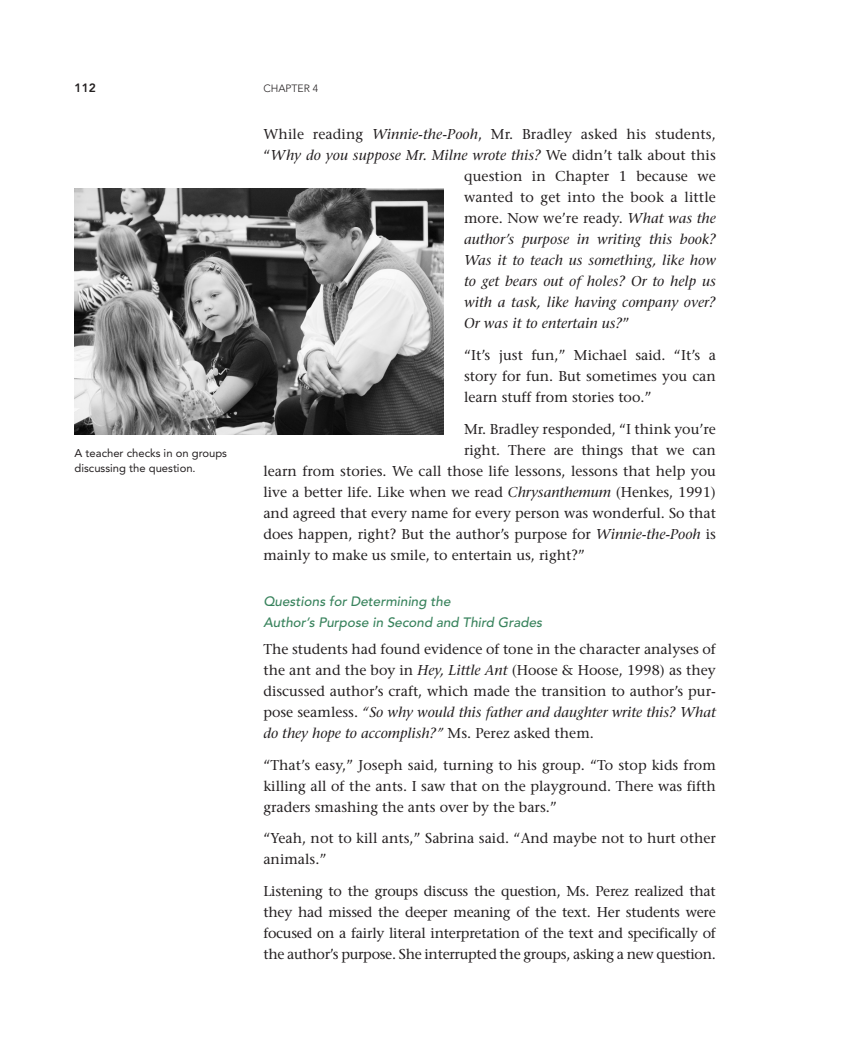
<style>
.page{position:relative;width:851px;height:1040px;background:#fff}
.page>*{position:absolute;margin:0;border:0;box-sizing:border-box;transform-origin:0 0}
.TEXT{font:500 14.25px/21px "Stone Serif Std";color:#231f20;text-align:justify}
.TEXT-2{font:italic 500 14.25px "Stone Serif Std";letter-spacing:.005em;color:#231f20}
.t1{font:italic 500 13.5px/21px "Avenir LT Std";color:#39835d}
.t2{font:800 12px "Avenir LT Std";color:#231f20}
.t3{font:11.25px/15px "Avenir LT Std";color:#231f20}
.t4{font:300 10.5px "Avenir LT Std";color:#231f20}
.s1{font-style:italic}
.s2{font-style:normal}
</style>
<div class="page">
<img style="left:75px;top:189px;width:368px;height:246px">
<p class="t2" style="left:75px;top:81px;width:23px">112</p>
<p class="t4" style="left:263px;top:82px;width:56px">CHAPTER 4</p>
<p class="TEXT" style="left:263px;top:123px;width:454px">While reading <span class="s1">Winnie-the-Pooh</span>, Mr. Bradley asked his students,</p>
<p class="TEXT-2" style="left:263px;top:146px;width:454px"><span class="s2">“</span>Why do you suppose Mr. Milne wrote this? <span class="s2">We didn’t talk about this</span></p>
<p class="TEXT" style="left:464px;top:165px;width:253px">question in Chapter 1 because we</p>
<p class="TEXT" style="left:464px;top:186px;width:253px">wanted to get into the book a little</p>
<p class="TEXT" style="left:464px;top:207px;width:253px">more. Now we’re ready. <span class="s1">What was the</span></p>
<p class="TEXT-2" style="left:464px;top:230px;width:253px">author’s purpose in writing this book?</p>
<p class="TEXT-2" style="left:464px;top:251px;width:253px">Was it to teach us something, like how</p>
<p class="TEXT-2" style="left:464px;top:272px;width:253px">to get bears out of holes? Or to help us</p>
<p class="TEXT-2" style="left:464px;top:293px;width:253px">with a task, like having company over?</p>
<p class="TEXT-2" style="left:464px;top:314px;width:167px">Or was it to entertain us?<span class="s2">”</span></p>
<p class="TEXT" style="left:464px;top:344px;width:253px">“It’s just fun,” Michael said. “It’s a story for fun. But sometimes you can learn stuff from stories too.”</p>
<p class="TEXT" style="left:464px;top:418px;width:253px">Mr. Bradley responded, “I think you’re</p>
<p class="TEXT" style="left:464px;top:439px;width:253px">right. There are things that we can</p>
<p class="TEXT" style="left:263px;top:460px;width:454px">learn from stories. We call those life lessons, lessons that help you</p>
<p class="TEXT" style="left:263px;top:481px;width:454px">live a better life. Like when we read <span class="s1">Chrysanthemum</span> (Henkes, 1991)</p>
<p class="TEXT" style="left:263px;top:502px;width:454px">and agreed that every name for every person was wonderful. So that</p>
<p class="TEXT" style="left:263px;top:523px;width:454px">does happen, right? But the author’s purpose for <span class="s1">Winnie-the-Pooh</span> is</p>
<p class="TEXT" style="left:263px;top:544px;width:323px">mainly to make us smile, to entertain us, right?”</p>
<h3 class="t1" style="left:263px;top:591px;width:280px">Questions for Determining the<br>Author’s Purpose in Second and Third Grades</h3>
<p class="TEXT" style="left:263px;top:638px;width:454px">The students had found evidence of tone in the character analyses of the ant and the boy in <span class="s1">Hey, Little Ant</span> (Hoose &amp; Hoose, 1998) as they discussed author’s craft, which made the transition to author’s pur&shy;pose seamless. <span class="s1">“So why would this father and daughter write this? What do they hope to accomplish?”</span> Ms. Perez asked them.</p>
<p class="TEXT" style="left:263px;top:754px;width:454px">“That’s easy,” Joseph said, turning to his group. “To stop kids from killing all of the ants. I saw that on the playground. There was fifth graders smashing the ants over by the bars.”</p>
<p class="TEXT" style="left:263px;top:828px;width:454px">“Yeah, not to kill ants,” Sabrina said. “And maybe not to hurt other animals.”</p>
<p class="TEXT" style="left:263px;top:880px;width:454px">Listening to the groups discuss the question, Ms. Perez realized that they had missed the deeper meaning of the text. Her students were focused on a fairly literal interpretation of the text and specifically of the author’s purpose. She interrupted the groups, asking a new question.</p>
<p class="t3" style="left:75px;top:445px;width:154px">A teacher checks in on groups discussing the question.</p>
</div>
